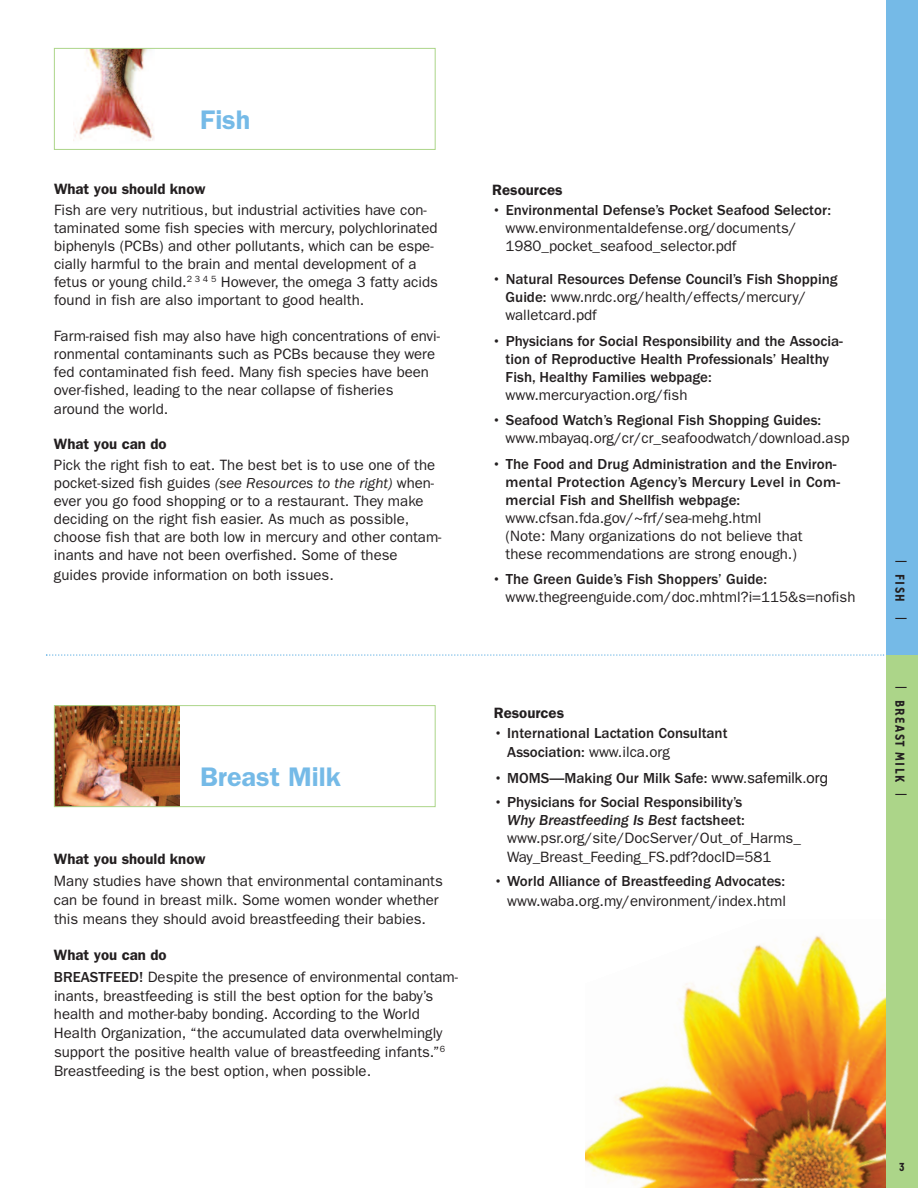
<style>
.page{position:relative;width:918px;height:1188px;background:#fff}
.page>*{position:absolute;margin:0;border:0;box-sizing:border-box;transform-origin:0 0}
.t1{font:600 27px "Franklin Gothic";color:#75bae7}
.t2{font:15px/18px "Franklin Gothic";color:#231f20}
.t3{font:500 15px/18px "Franklin Gothic";color:#231f20}
.t4{font:600 15px "Franklin Gothic";color:#231f20}
.t5{font:700 15px "Tarzana Narrow";letter-spacing:.1em;color:#231f20}
.t6{font:700 13.5px "Tarzana Narrow";color:#231f20}
.s1{font-style:italic}
.s2{font-weight:400}
.s3{font-weight:600}
.s4{font-weight:500}
.s5{font-family:"Helvetica";font-weight:400}
.s6{font-weight:500;font-style:italic}
</style>
<div class="page">
<img style="left:56px;top:707px;width:123px;height:98px">
<img style="left:73px;top:50px;width:81px;height:91px">
<img style="left:586px;top:935px;width:300px;height:253px">
<div style="left:54px;top:48px;width:382px;height:102px;border:1px solid #acd589"></div>
<div style="left:886px;top:0;width:32px;height:665px;background:#75bae7"></div>
<div style="left:886px;top:655px;width:32px;height:533px;background:#acd589"></div>
<div style="left:54px;top:705px;width:382px;height:102px;border:1px solid #acd589"></div>
<svg style="left:46px;top:654px;width:838px;height:2px"></svg>
<h1 class="t1" style="left:200px;top:111px;width:52px">Fish</h1>
<p class="t4" style="left:54px;top:184px;width:153px">What you should know</p>
<p class="t2" style="left:54px;top:202px;width:385px">Fish are very nutritious, but industrial activities have con&shy;taminated some fish species with mercury, polychlorinated biphenyls (PCBs) and other pollutants, which can be espe&shy;cially harmful to the brain and mental development of a fetus or young child.<sup>2</sup> <sup>3</sup> <sup>4</sup> <sup>5</sup> However, the omega 3 fatty acids found in fish are also important to good health.</p>
<p class="t2" style="left:54px;top:328px;width:388px">Farm-raised fish may also have high concentrations of envi&shy;ronmental contaminants such as PCBs because they were fed contaminated fish feed. Many fish species have been over-fished, leading to the near collapse of fisheries around the world.</p>
<p class="t4" style="left:54px;top:439px;width:114px">What you can do</p>
<p class="t2" style="left:54px;top:457px;width:389px">Pick the right fish to eat. The best bet is to use one of the pocket-sized fish guides <span class="s1">(see Resources to the right)</span> when&shy;ever you go food shopping or to a restaurant. They make deciding on the right fish easier. As much as possible, choose fish that are both low in mercury and other contam&shy;inants and have not been overfished. Some of these guides provide information on both issues.</p>
<p class="t4" style="left:492px;top:185px;width:72px">Resources</p>
<p class="t3" style="left:492px;top:202px;width:340px">• Environmental Defense’s Pocket Seafood Selector:</p>
<p class="t2" style="left:506px;top:220px;width:293px">www.environmentaldefense.org/documents/<br>1980_pocket_seafood_selector.pdf</p>
<p class="t3" style="left:506px;top:271px;width:333px;text-indent:-13px">• Natural Resources Defense Council’s Fish Shopping<br>Guide: <span class="s2">www.nrdc.org/health/effects/mercury/ walletcard.pdf</span></p>
<p class="t3" style="left:506px;top:333px;width:339px;text-indent:-13px">• Physicians for Social Responsibility and the Associa&shy;tion of Reproductive Health Professionals’ Healthy<br>Fish, Healthy Families webpage:</p>
<p class="t2" style="left:506px;top:387px;width:183px">www.mercuryaction.org/fish</p>
<p class="t3" style="left:492px;top:412px;width:330px">• Seafood Watch’s Regional Fish Shopping Guides:</p>
<p class="t2" style="left:506px;top:430px;width:345px">www.mbayaq.org/cr/cr_seafoodwatch/download.asp</p>
<p class="t3" style="left:506px;top:456px;width:336px;text-indent:-13px">• The Food and Drug Administration and the Environ&shy;mental Protection Agency’s Mercury Level in Com&shy;mercial Fish and Shellfish webpage:</p>
<p class="t2" style="left:506px;top:510px;width:299px">www.cfsan.fda.gov/~frf/sea-mehg.html (Note: Many organizations do not believe that these recommendations are strong enough.)</p>
<p class="t3" style="left:492px;top:571px;width:276px">• The Green Guide’s Fish Shoppers’ Guide:</p>
<p class="t2" style="left:506px;top:589px;width:351px">www.thegreenguide.com/doc.mhtml?i=115&amp;s=nofish</p>
<h1 class="t1" style="left:200px;top:768px;width:142px">Breast Milk</h1>
<p class="t4" style="left:54px;top:854px;width:153px">What you should know</p>
<p class="t2" style="left:54px;top:873px;width:390px;line-height:18.8px">Many studies have shown that environmental contaminants can be found in breast milk. Some women wonder whether this means they should avoid breastfeeding their babies.</p>
<p class="t2" style="left:54px;top:945px;width:406px;line-height:22px"><span class="s3">What you can do<br></span><span class="s4">BREASTFEED!</span> Despite the presence of environmental contam-</p>
<p class="t2" style="left:54px;top:987px;width:393px;line-height:18.8px">inants, breastfeeding is still the best option for the baby’s health and mother-baby bonding. According to the World Health Organization, “the accumulated data overwhelmingly support the positive health value of breastfeeding infants.”<sup>6<br></sup>Breastfeeding is the best option, when possible.</p>
<p class="t4" style="left:494px;top:708px;width:72px">Resources</p>
<p class="t3" style="left:507px;top:725px;width:222px;line-height:19.2px;text-indent:-13px">• International Lactation Consultant<br>Association: <span class="s2">www.ilca.org</span></p>
<p class="t3" style="left:494px;top:770px;width:336px">• MOMS—Making Our Milk Safe: <span class="s5">www.safemilk.org</span></p>
<p class="t2" style="left:507px;top:794px;width:295px;line-height:18.5px;text-indent:-13px"><span class="s4">• Physicians for Social Responsibility’s<br></span><span class="s6">Why Breastfeeding Is Best</span> <span class="s4">factsheet: </span>www.psr.org/site/DocServer/Out_of_Harms_ Way_Breast_Feeding_FS.pdf?docID=581</p>
<p class="t3" style="left:494px;top:874px;width:293px">• World Alliance of Breastfeeding Advocates:</p>
<p class="t2" style="left:507px;top:893px;width:280px">www.waba.org.my/environment/index.html</p>
<p class="t5" style="left:910px;top:559px;width:63px;rotate:90deg">| FISH |</p>
<p class="t5" style="left:910px;top:685px;width:113px;rotate:90deg">| BREAST MILK |</p>
<p class="t6" style="left:899px;top:1159px;width:7px">3</p>
</div>
